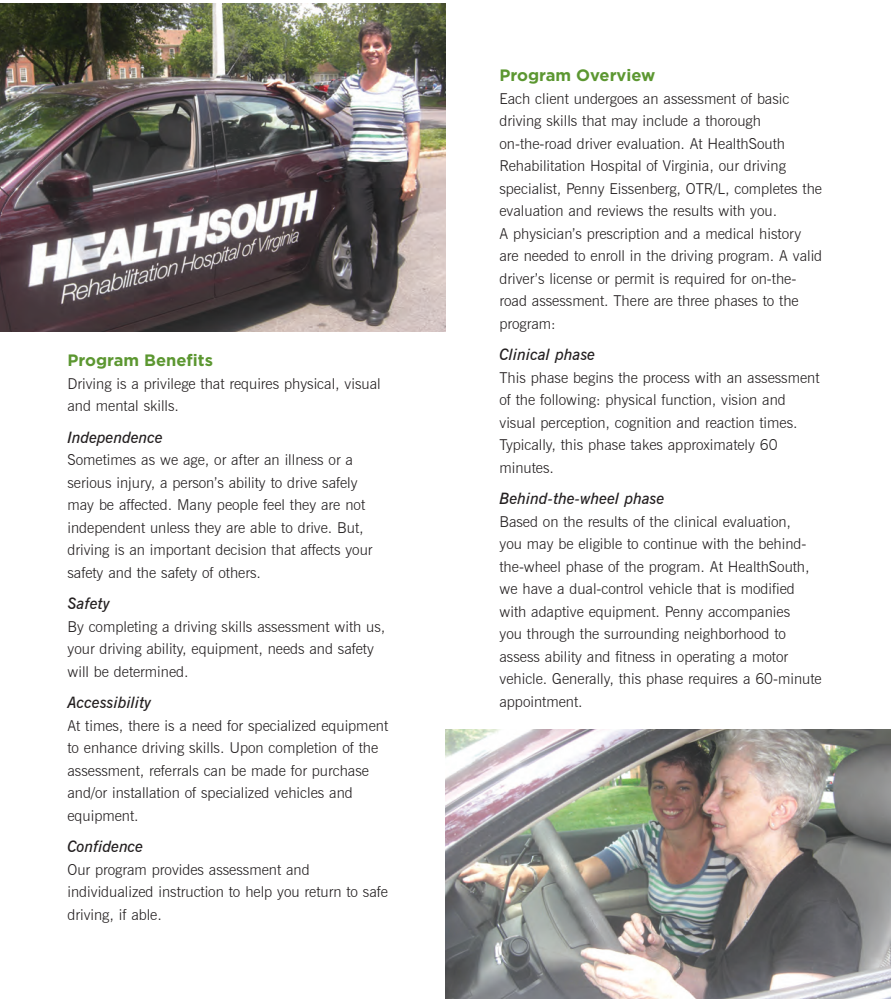
<style>
.page{position:relative;width:891px;height:999px;background:#fff}
.page>*{position:absolute;margin:0;border:0;box-sizing:border-box;transform-origin:0 0}
.t1{font:700 16.5px "Gotham";color:#5c9731}
.t2{font:italic 600 15.75px "News Gothic BT";color:#231f20}
.t3{font:300 15px/22.5px "News Gothic BT";color:#231f20}
</style>
<div class="page">
<img style="left:446px;top:730px;width:445px;height:269px">
<img style="left:0;top:4px;width:446px;height:327px">
<p class="t1" style="left:68px;top:351px;width:147px">Program Benefits</p>
<p class="t3" style="left:68px;top:372px;width:315px">Driving is a privilege that requires physical, visual and mental skills.</p>
<p class="t2" style="left:68px;top:428px;width:97px">Independence</p>
<p class="t3" style="left:68px;top:449px;width:307px">Sometimes as we age, or after an illness or a serious injury, a person’s ability to drive safely may be affected. Many people feel they are not independent unless they are able to drive. But, driving is an important decision that affects your safety and the safety of others.</p>
<p class="t2" style="left:68px;top:594px;width:44px">Safety</p>
<p class="t3" style="left:68px;top:615px;width:319px">By completing a driving skills assessment with us, your driving ability, equipment, needs and safety will be determined.</p>
<p class="t2" style="left:68px;top:693px;width:86px">Accessibility</p>
<p class="t3" style="left:68px;top:714px;width:322px">At times, there is a need for specialized equipment to enhance driving skills. Upon completion of the assessment, referrals can be made for purchase and/or installation of specialized vehicles and equipment.</p>
<p class="t2" style="left:68px;top:837px;width:77px">Confidence</p>
<p class="t3" style="left:68px;top:858px;width:322px">Our program provides assessment and individualized instruction to help you return to safe driving, if able.</p>
<p class="t1" style="left:500px;top:66px;width:157px">Program Overview</p>
<p class="t3" style="left:500px;top:87px;width:324px">Each client undergoes an assessment of basic driving skills that may include a thorough on-the-road driver evaluation. At HealthSouth Rehabilitation Hospital of Virginia, our driving specialist, Penny Eissenberg, OTR/L, completes the evaluation and reviews the results with you.<br>A physician’s prescription and a medical history are needed to enroll in the driving program. A valid driver’s license or permit is required for on-the&shy;road assessment. There are three phases to the program:</p>
<p class="t2" style="left:500px;top:345px;width:97px">Clinical phase</p>
<p class="t3" style="left:500px;top:366px;width:322px">This phase begins the process with an assessment of the following: physical function, vision and visual perception, cognition and reaction times.<br>Typically, this phase takes approximately 60 minutes.</p>
<p class="t2" style="left:500px;top:489px;width:167px">Behind-the-wheel phase</p>
<p class="t3" style="left:500px;top:510px;width:324px">Based on the results of the clinical evaluation,<br>you may be eligible to continue with the behind&shy;the-wheel phase of the program. At HealthSouth, we have a dual-control vehicle that is modified with adaptive equipment. Penny accompanies<br>you through the surrounding neighborhood to assess ability and fitness in operating a motor vehicle. Generally, this phase requires a 60-minute appointment.</p>
</div>
